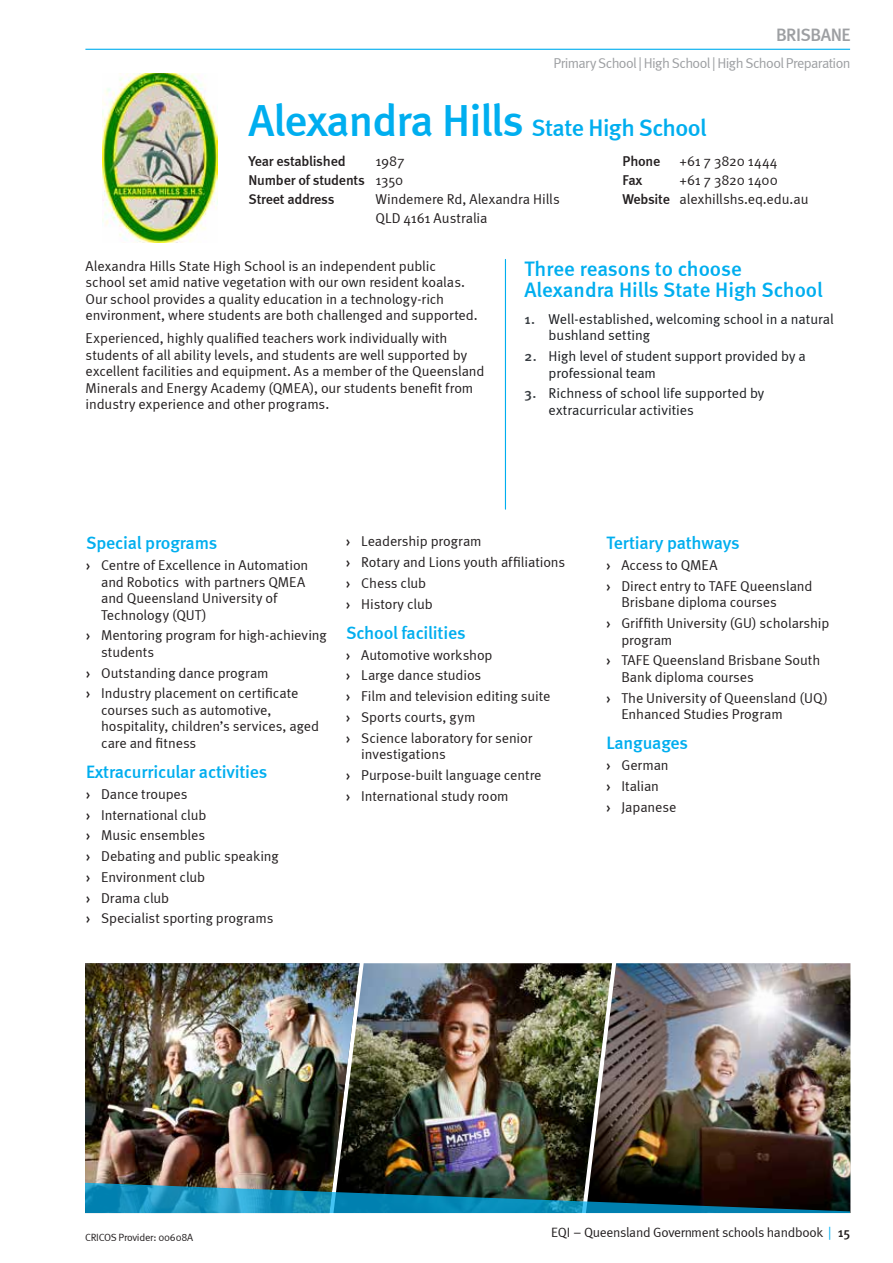
<style>
.page{position:relative;width:893px;height:1263px;background:#fff}
.page>*{position:absolute;margin:0;border:0;box-sizing:border-box;transform-origin:0 0}
.t1{font:500 24px "Meta";letter-spacing:-.02em;color:#00aeef}
.t2{font:500 21px/21.3px "Meta";letter-spacing:-.005em;color:#00aeef}
.t3{font:500 18px "Meta";letter-spacing:-.01em;color:#00aeef}
.t4{font:500 18px "Meta";letter-spacing:-.03em;color:#9d9fa2}
.t5{font:14.25px/20.7px "Meta Normal";letter-spacing:-.005em;color:#231f20}
.t6{font:14.25px/16.5px "Meta Normal";letter-spacing:-.005em;color:#1b1d21}
.t7{font:500 14.25px/19px "Meta";letter-spacing:-.015em;color:#231f20}
.t8{font:14.25px "Meta Normal";letter-spacing:-.045em;color:#9d9fa2}
.t9{font:13.5px "Meta Normal";letter-spacing:-.02em;color:#231f20}
.t10{font:10.5px "Meta Normal";letter-spacing:-.02em;color:#231f20}
.s1{font-size:45px}
.s2{font-family:"Meta";font-weight:500;color:#383d42}
.s3{font-family:"Meta";font-weight:500}
.s4{color:#00aeef}
</style>
<div class="page">
<hr style="left:505px;top:259px;width:1px;height:250px;background:#00aeef">
<img style="left:103px;top:73px;width:115px;height:170px">
<img style="left:360px;top:963px;width:226px;height:220px">
<img style="left:586px;top:963px;width:264px;height:250px">
<img style="left:85px;top:963px;width:275px;height:220px">
<svg style="left:85px;top:1183px;width:764px;height:30px;background:#15576c"></svg>
<hr style="left:85px;top:49px;width:765px;height:1px;background:#00aeef">
<p class="t4" style="left:776px;top:25px;width:76px">BRISBANE</p>
<p class="t8" style="left:553px;top:55px;width:298px">Primary School | High School | High School Preparation</p>
<h1 class="t1" style="left:249px;top:113px;width:460px"><span class="s1">Alexandra Hills</span> State High School</h1>
<p class="t7" style="left:249px;top:152px;width:118px">Year established<br>Number of students<br>Street address</p>
<p class="t5" style="left:375px;top:152px;width:186px;line-height:19px">1987<br>1350<br>Windemere Rd, Alexandra Hills<br>QLD 4161 Australia</p>
<p class="t5" style="left:86px;top:257px;width:394px;line-height:16.5px">Alexandra Hills State High School is an independent public school set amid native vegetation with our own resident koalas.<br>Our school provides a quality education in a technology-rich environment, where students are both challenged and supported.</p>
<p class="t5" style="left:86px;top:330px;width:400px;line-height:16.5px">Experienced, highly qualified teachers work individually with students of all ability levels, and students are well supported by excellent facilities and equipment. As a member of the Queensland Minerals and Energy Academy (QMEA), our students benefit from industry experience and other programs.</p>
<p class="t7" style="left:623px;top:152px;width:49px">Phone<br>Fax<br>Website</p>
<p class="t5" style="left:680px;top:152px;width:130px;line-height:19px">+61 7 3820 1444<br>+61 7 3820 1400 alexhillshs.eq.edu.au</p>
<h2 class="t2" style="left:525px;top:258px;width:300px">Three reasons to choose<br>Alexandra Hills State High School</h2>
<p class="t6" style="left:549px;top:310px;width:287px;text-indent:-24px"><span class="s2">1.</span> Well-established, welcoming school in a natural bushland setting</p>
<p class="t6" style="left:549px;top:348px;width:259px;text-indent:-24px"><span class="s2">2.</span> High level of student support provided by a professional team</p>
<p class="t6" style="left:549px;top:385px;width:217px;text-indent:-24px"><span class="s2">3.</span> Richness of school life supported by extracurricular activities</p>
<p class="t3" style="left:86px;top:533px;width:133px">Special programs</p>
<p class="t5" style="left:101px;top:557px;width:209px;line-height:16.5px;text-indent:-15px"><span class="s3">›</span> Centre of Excellence in Automation and Robotics with partners QMEA and Queensland University of<br>Technology (QUT)</p>
<p class="t5" style="left:101px;top:627px;width:227px;line-height:16.5px;text-indent:-15px"><span class="s3">›</span> Mentoring program for high-achieving students</p>
<p class="t5" style="left:86px;top:662px;width:214px"><span class="s3">›</span> Outstanding dance program<br><span class="s3">›</span> Industry placement on certificate</p>
<p class="t5" style="left:101px;top:701px;width:220px;line-height:16.5px">courses such as automotive, hospitality, children’s services, aged care and fitness</p>
<p class="t3" style="left:86px;top:761px;width:183px">Extracurricular activities</p>
<p class="t5" style="left:86px;top:783px;width:194px"><span class="s3">›</span> Dance troupes<br><span class="s3">›</span> International club<br><span class="s3">›</span> Music ensembles<br><span class="s3">›</span> Debating and public speaking <span class="s3">›</span> Environment club<br><span class="s3">›</span> Drama club<br><span class="s3">›</span> Specialist sporting programs</p>
<p class="t5" style="left:346px;top:531px;width:220px"><span class="s3">›</span> Leadership program<br><span class="s3">›</span> Rotary and Lions youth affiliations <span class="s3">›</span> Chess club<br><span class="s3">›</span> History club</p>
<p class="t3" style="left:346px;top:622px;width:121px">School facilities</p>
<p class="t5" style="left:346px;top:644px;width:206px"><span class="s3">›</span> Automotive workshop<br><span class="s3">›</span> Large dance studios<br><span class="s3">›</span> Film and television editing suite <span class="s3">›</span> Sports courts, gym<br><span class="s3">›</span> Science laboratory for senior</p>
<p class="t5" style="left:346px;top:744px;width:197px;text-indent:15px">investigations<br><span class="s3">›</span> Purpose-built language centre <span class="s3">›</span> International study room</p>
<p class="t3" style="left:606px;top:533px;width:135px">Tertiary pathways</p>
<p class="t5" style="left:606px;top:555px;width:208px"><span class="s3">›</span> Access to QMEA<br><span class="s3">›</span> Direct entry to TAFE Queensland</p>
<p class="t5" style="left:606px;top:592px;width:224px;text-indent:15px">Brisbane diploma courses<br><span class="s3">›</span> Griffith University (GU) scholarship</p>
<p class="t5" style="left:606px;top:629px;width:215px;text-indent:15px">program<br><span class="s3">›</span> TAFE Queensland Brisbane South</p>
<p class="t5" style="left:606px;top:666px;width:223px;text-indent:15px">Bank diploma courses<br><span class="s3">›</span> The University of Queensland (UQ)</p>
<p class="t5" style="left:621px;top:704px;width:163px">Enhanced Studies Program</p>
<p class="t3" style="left:606px;top:733px;width:83px">Languages</p>
<p class="t5" style="left:606px;top:754px;width:72px"><span class="s3">›</span> German<br><span class="s3">›</span> Italian<br><span class="s3">›</span> Japanese</p>
<p class="t10" style="left:85px;top:1231px;width:110px">CRICOS Provider: 00608A</p>
<p class="t9" style="left:551px;top:1225px;width:301px">EQI – Queensland Government schools handbook <span class="s4">|</span> <span class="s3">15</span></p>
</div>
